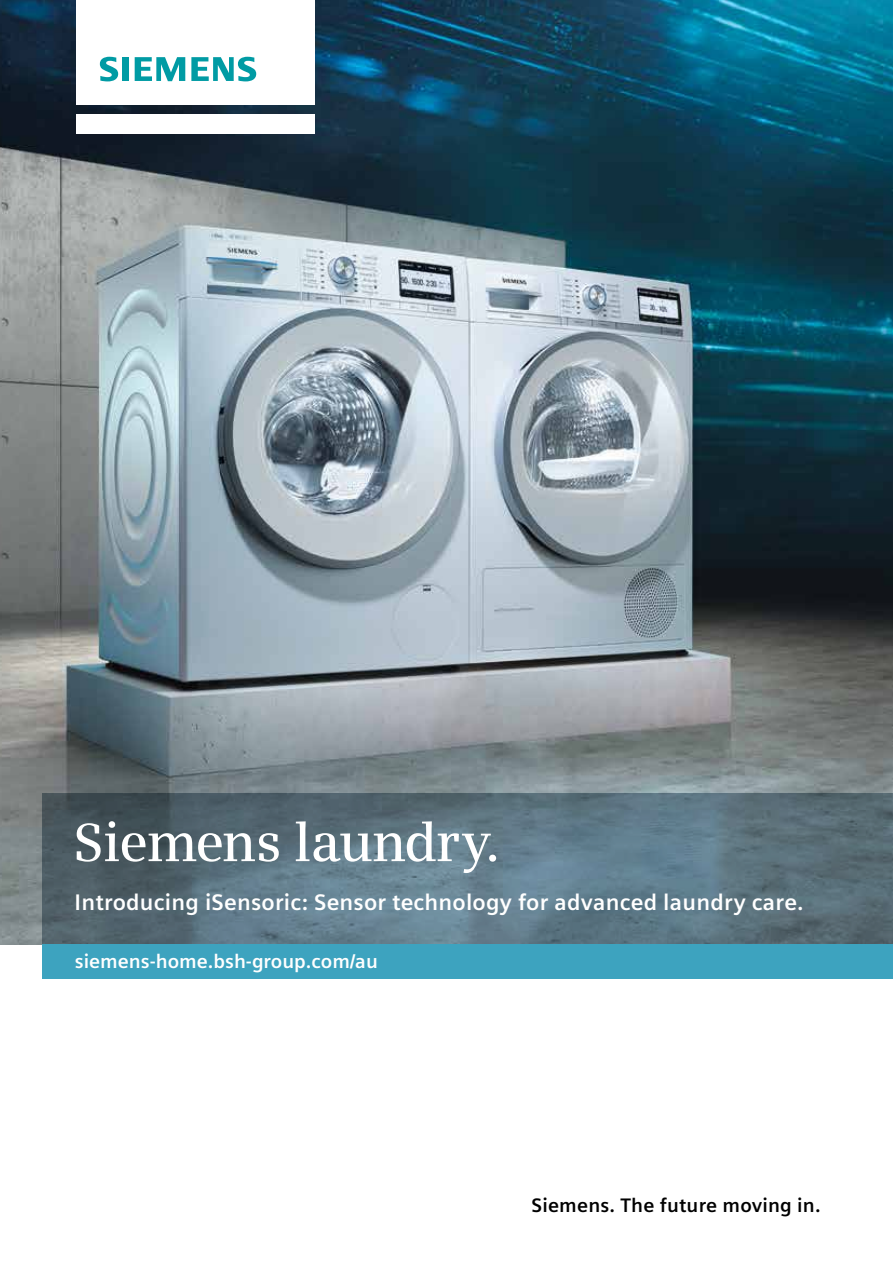
<style>
.page{position:relative;width:893px;height:1263px;background:#fff}
.page>*{position:absolute;margin:0;border:0;box-sizing:border-box;transform-origin:0 0}
.t1{font:600 54px "Siemens Serif";letter-spacing:-.03em;color:#fff}
.t2{font:700 22.5px "Siemens Sans";letter-spacing:.01em;color:#fff}
.t3{font:700 19.5px "Siemens Sans";color:#fff}
.t4{font:700 19.5px "Siemens Sans";letter-spacing:.01em;color:#000}
</style>
<div class="page">
<img style="left:0;top:0;width:893px;height:944px">
<div style="left:77px;top:114px;width:238px;height:19px;background:#fff"></div>
<div style="left:77px;top:0;width:238px;height:105px;background:#fff"></div>
<svg style="left:100px;top:57px;width:18px;height:24px"></svg>
<div style="left:122px;top:57px;width:7px;height:24px;background:#009ba4"></div>
<svg style="left:135px;top:57px;width:50px;height:24px"></svg>
<svg style="left:191px;top:57px;width:65px;height:24px"></svg>
<svg style="left:43px;top:793px;width:850px;height:151px;background:#5a727e"></svg>
<div style="left:43px;top:944px;width:850px;height:34px;background:#3da3bf"></div>
<h1 class="t1" style="left:73px;top:811px;width:429px">Siemens laundry.</h1>
<p class="t2" style="left:75px;top:889px;width:731px">Introducing iSensoric: Sensor technology for advanced laundry care.</p>
<p class="t3" style="left:75px;top:950px;width:305px">siemens-home.bsh-group.com/au</p>
<p class="t4" style="left:531px;top:1194px;width:291px">Siemens. The future moving in.</p>
</div>
